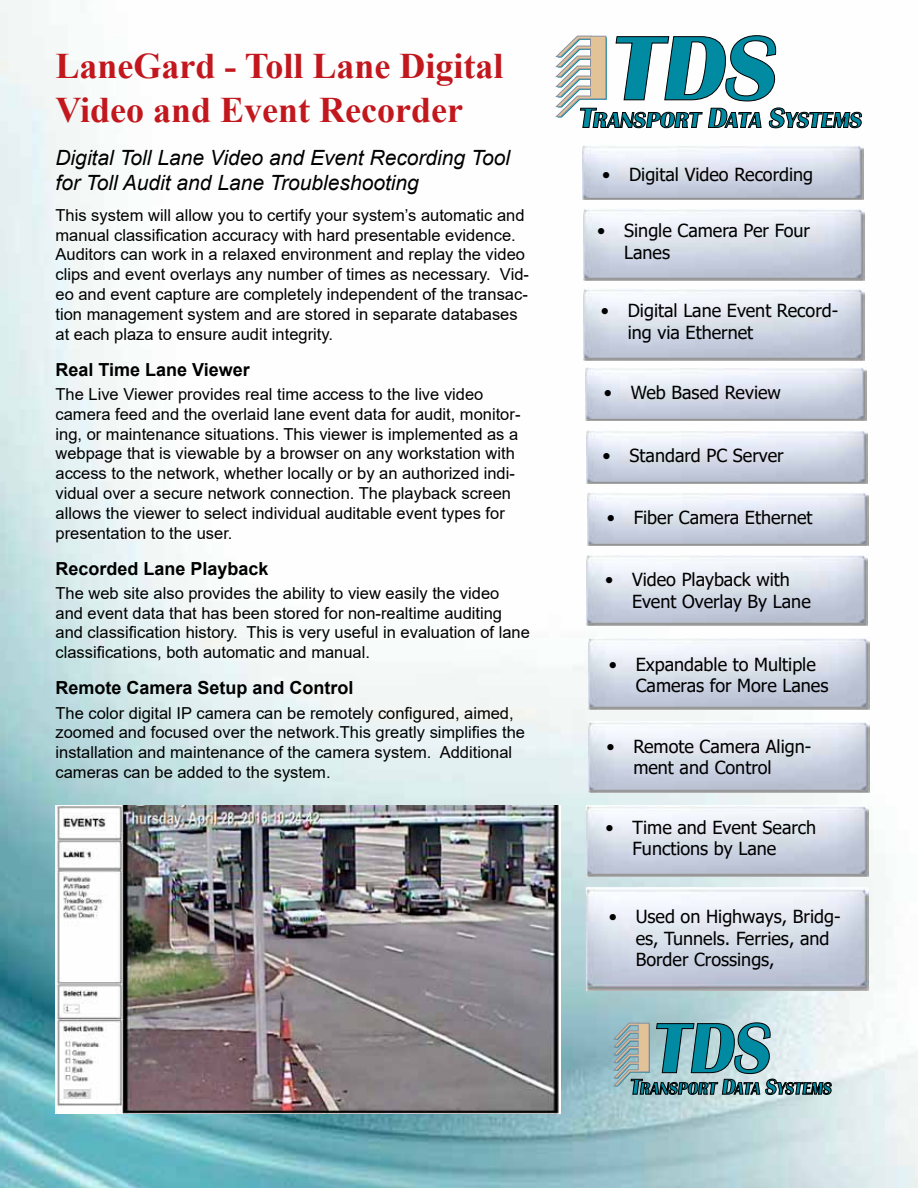
<style>
.page{position:relative;width:918px;height:1188px;background:#fff}
.page>*{position:absolute;margin:0;border:0;box-sizing:border-box;transform-origin:0 0}
.t1{font:700 36px/43.2px "Times New Roman";color:#c2171d}
.t2{font:italic 21px/25.2px "Arial";color:#000}
.t3{font:18px/21.6px "Tahoma";color:#000}
.t4{font:700 18px "Arial";color:#000}
.t5{font:16.5px/19.8px "Arial";color:#000}
</style>
<div class="page">
<img style="left:0;top:0;width:918px;height:1188px">
<img style="left:585px;top:368px;width:282px;height:53px">
<img style="left:583px;top:289px;width:281px;height:71px">
<img style="left:586px;top:888px;width:282px;height:102px">
<img style="left:583px;top:146px;width:281px;height:53px">
<img style="left:586px;top:430px;width:282px;height:53px">
<img style="left:587px;top:492px;width:281px;height:54px">
<svg style="left:556px;top:35px;width:306px;height:93px"></svg>
<img style="left:587px;top:555px;width:281px;height:71px">
<svg style="left:614px;top:1022px;width:218px;height:73px"></svg>
<img style="left:588px;top:721px;width:281px;height:72px">
<img style="left:588px;top:638px;width:281px;height:72px">
<img style="left:587px;top:806px;width:281px;height:71px">
<img style="left:583px;top:209px;width:281px;height:71px">
<img style="left:56px;top:806px;width:505px;height:307px">
<h1 class="t1" style="left:56px;top:44px;width:450px">LaneGard - Toll Lane Digital<br>Video and Event Recorder</h1>
<p class="t2" style="left:56px;top:145px;width:456px">Digital Toll Lane Video and Event Recording Tool for Toll Audit and Lane Troubleshooting</p>
<p class="t5" style="left:56px;top:205px;width:475px">This system will allow you to certify your system’s automatic and manual classification accuracy with hard presentable evidence.<br>Auditors can work in a relaxed environment and replay the video clips and event overlays any number of times as necessary. Vid&shy;eo and event capture are completely independent of the transac&shy;tion management system and are stored in separate databases at each plaza to ensure audit integrity.</p>
<p class="t4" style="left:56px;top:357px;width:196px">Real Time Lane Viewer</p>
<p class="t5" style="left:56px;top:384px;width:467px">The Live Viewer provides real time access to the live video camera feed and the overlaid lane event data for audit, monitor&shy;ing, or maintenance situations. This viewer is implemented as a webpage that is viewable by a browser on any workstation with access to the network, whether locally or by an authorized indi&shy;vidual over a secure network connection. The playback screen allows the viewer to select individual auditable event types for presentation to the user.</p>
<p class="t4" style="left:56px;top:556px;width:215px">Recorded Lane Playback</p>
<p class="t5" style="left:56px;top:583px;width:476px">The web site also provides the ability to view easily the video and event data that has been stored for non-realtime auditing and classification history. This is very useful in evaluation of lane classifications, both automatic and manual.</p>
<p class="t4" style="left:56px;top:675px;width:300px">Remote Camera Setup and Control</p>
<p class="t5" style="left:56px;top:703px;width:471px">The color digital IP camera can be remotely configured, aimed, zoomed and focused over the network.This greatly simplifies the installation and maintenance of the camera system. Additional cameras can be added to the system.</p>
<p class="t3" style="left:602px;top:165px;width:213px">• Digital Video Recording</p>
<p class="t3" style="left:624px;top:221px;width:187px;text-indent:-27px">• Single Camera Per Four<br>Lanes</p>
<p class="t3" style="left:628px;top:301px;width:212px;text-indent:-27px">• Digital Lane Event Record&shy;ing via Ethernet</p>
<p class="t3" style="left:604px;top:383px;width:179px">• Web Based Review</p>
<p class="t3" style="left:603px;top:445px;width:183px">• Standard PC Server</p>
<p class="t3" style="left:607px;top:508px;width:207px">• Fiber Camera Ethernet</p>
<p class="t3" style="left:632px;top:570px;width:180px;text-indent:-27px">• Video Playback with<br>Event Overlay By Lane</p>
<p class="t3" style="left:636px;top:654px;width:194px;text-indent:-27px">• Expandable to Multiple<br>Cameras for More Lanes</p>
<p class="t3" style="left:633px;top:737px;width:179px;text-indent:-27px">• Remote Camera Align&shy;ment and Control</p>
<p class="t3" style="left:633px;top:818px;width:185px;text-indent:-27px">• Time and Event Search<br>Functions by Lane</p>
<p class="t3" style="left:636px;top:907px;width:206px;text-indent:-27px">• Used on Highways, Bridg&shy;es, Tunnels. Ferries, and<br>Border Crossings,</p>
</div>
